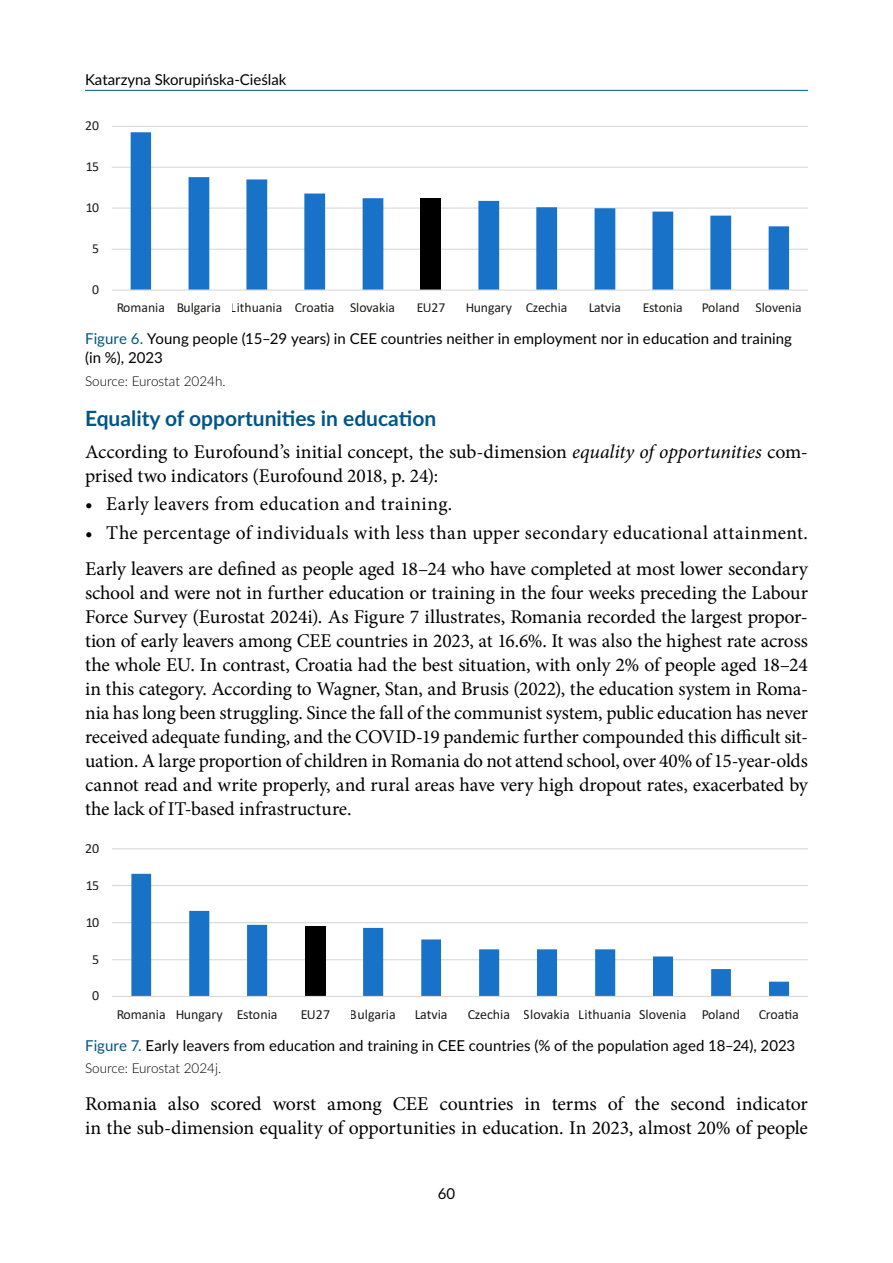
<style>
.page{position:relative;width:893px;height:1263px;background:#fff}
.page>*{position:absolute;margin:0;border:0;box-sizing:border-box;transform-origin:0 0}
.H_2{font:700 21px "Lato";color:#005686}
.txt{font:19.5px/24px "Minion Pro";color:#000}
.txt-2{font:19.5px "Minion Pro";letter-spacing:.02em;color:#000}
.Rysunek_H{font:15px/19.5px "Lato";letter-spacing:.005em;color:#000}
.t1{font:13.95px "Calibri";color:#1c1c1b}
.t2{font:13.65px "Calibri";color:#1c1c1b}
.Source{font:300 13.5px "Lato";color:#000}
.s1{color:#005686}
.s2{font-style:italic}
</style>
<div class="page">
<hr style="left:85px;top:90px;width:723px;height:1px;background:#005686">
<hr style="left:112px;top:126px;width:696px;height:1px;background:#dadada">
<hr style="left:112px;top:167px;width:696px;height:1px;background:#dadada">
<hr style="left:112px;top:207px;width:696px;height:2px;background:#dadada">
<hr style="left:112px;top:249px;width:696px;height:1px;background:#dadada">
<svg style="left:131px;top:132px;width:658px;height:157px"></svg>
<hr style="left:112px;top:289px;width:696px;height:2px;background:#dadada">
<hr style="left:112px;top:848px;width:696px;height:1px;background:#dadada">
<hr style="left:112px;top:885px;width:696px;height:1px;background:#dadada">
<hr style="left:112px;top:922px;width:696px;height:1px;background:#dadada">
<hr style="left:112px;top:959px;width:696px;height:1px;background:#dadada">
<svg style="left:131px;top:874px;width:658px;height:122px"></svg>
<hr style="left:112px;top:996px;width:696px;height:1px;background:#dadada">
<p class="Rysunek_H" style="left:85px;top:69px;width:203px">Katarzyna Skorupińska-Cieślak</p>
<p class="t2" style="left:85px;top:116px;width:15px">20</p>
<p class="t2" style="left:85px;top:157px;width:15px">15</p>
<p class="t2" style="left:85px;top:198px;width:15px">10</p>
<p class="t2" style="left:92px;top:239px;width:8px">5</p>
<p class="t2" style="left:92px;top:280px;width:8px">0</p>
<p class="t2" style="left:116px;top:298px;width:281px">Romania Bulgaria Lithuania Croatia Slovakia</p>
<p class="t2" style="left:416px;top:298px;width:31px">EU27</p>
<p class="t2" style="left:465px;top:298px;width:104px">Hungary Czechia</p>
<p class="t2" style="left:588px;top:298px;width:34px">Latvia</p>
<p class="t2" style="left:642px;top:298px;width:42px">Estonia</p>
<p class="t2" style="left:701px;top:298px;width:102px">Poland Slovenia</p>
<p class="Rysunek_H" style="left:85px;top:328px;width:708px"><span class="s1">Figure 6.</span> Young people (15–29 years) in CEE countries neither in employment nor in education and training (in %), 2023</p>
<p class="Source" style="left:85px;top:371px;width:142px">Source: Eurostat 2024h.</p>
<h3 class="H_2" style="left:85px;top:402px;width:353px">Equality of opportunities in education</h3>
<p class="txt" style="left:85px;top:440px;width:724px">According to Eurofound’s initial concept, the sub-dimension <span class="s2">equality of opportunities</span> com&shy;prised two indicators (Eurofound 2018, p. 24):</p>
<p class="txt" style="left:85px;top:492px;width:369px">• Early leavers from education and training.</p>
<p class="txt-2" style="left:85px;top:519px;width:724px">• The percentage of individuals with less than upper secondary educational attainment.</p>
<p class="txt" style="left:85px;top:557px;width:724px;text-align:justify">Early leavers are defined as people aged 18–24 who have completed at most lower secondary school and were not in further education or training in the four weeks preceding the Labour Force Survey (Eurostat 2024i). As Figure 7 illustrates, Romania recorded the largest propor&shy;tion of early leavers among CEE countries in 2023, at 16.6%. It was also the highest rate across the whole EU. In contrast, Croatia had the best situation, with only 2% of people aged 18–24 in this category. According to Wagner, Stan, and Brusis (2022), the education system in Roma&shy;nia has long been struggling. Since the fall of the communist system, public education has never received adequate funding, and the COVID-19 pandemic further compounded this difficult sit&shy;uation. A large proportion of children in Romania do not attend school, over 40% of 15-year-olds cannot read and write properly, and rural areas have very high dropout rates, exacerbated by the lack of IT-based infrastructure.</p>
<p class="t1" style="left:85px;top:838px;width:16px">20</p>
<p class="t1" style="left:85px;top:875px;width:16px">15</p>
<p class="t1" style="left:85px;top:912px;width:16px">10</p>
<p class="t1" style="left:92px;top:949px;width:9px">5</p>
<p class="t1" style="left:92px;top:986px;width:9px">0</p>
<p class="t1" style="left:116px;top:1004px;width:163px">Romania Hungary Estonia</p>
<p class="t1" style="left:300px;top:1004px;width:31px">EU27</p>
<p class="t1" style="left:350px;top:1004px;width:47px">Bulgaria</p>
<p class="t1" style="left:414px;top:1004px;width:35px">Latvia</p>
<p class="t1" style="left:467px;top:1004px;width:274px">Czechia Slovakia Lithuania Slovenia Poland</p>
<p class="t1" style="left:758px;top:1004px;width:42px">Croatia</p>
<p class="Rysunek_H" style="left:85px;top:1035px;width:712px"><span class="s1">Figure 7.</span> Early leavers from education and training in CEE countries (% of the population aged 18–24), 2023</p>
<p class="Source" style="left:85px;top:1059px;width:138px">Source: Eurostat 2024j.</p>
<p class="txt" style="left:85px;top:1092px;width:724px">Romania also scored worst among CEE countries in terms of the second indicator in the sub-dimension equality of opportunities in education. In 2023, almost 20% of people</p>
<p class="Rysunek_H" style="left:438px;top:1183px;width:19px">60</p>
</div>
